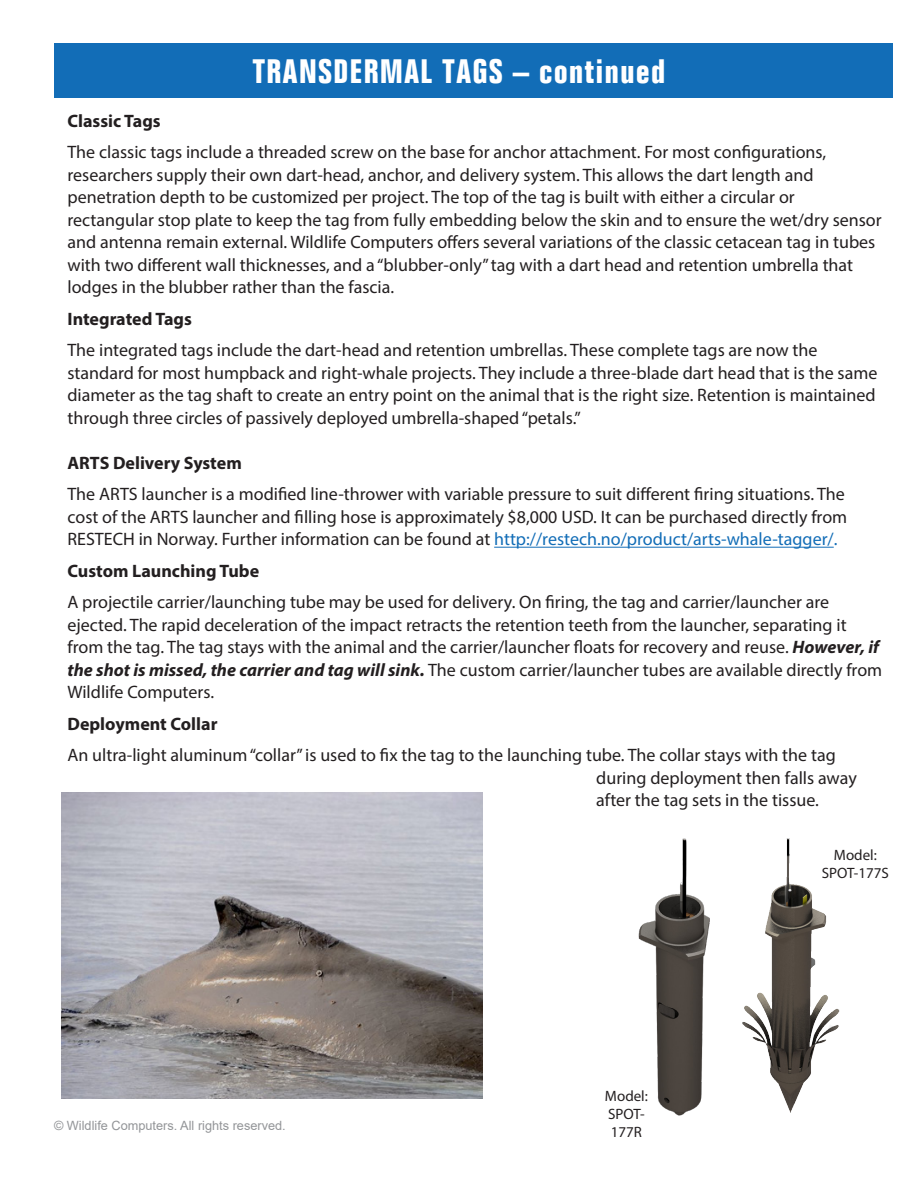
<style>
.page{position:relative;width:918px;height:1188px;background:#fff}
.page>*{position:absolute;margin:0;border:0;box-sizing:border-box;transform-origin:0 0}
.Sub_Head{font:700 condensed 33px "Folio";letter-spacing:.05em;color:#fff}
.t1{font:18px/22.5px "Myriad Pro";color:#231f20}
.t2{font:700 18px "Myriad Pro";color:#231f20}
.Image_Title__big{font:15px/18px "Myriad Pro";color:#231f20}
.t3{font:12.75px "Arial";color:#939598}
.s1{color:#126db7}
.s2{font-weight:700;font-style:italic}
</style>
<div class="page">
<div style="left:54px;top:44px;width:839px;height:54px;background:#126db7"></div>
<hr style="left:494px;top:547px;width:340px;height:1px;background:#126db7">
<img style="left:62px;top:792px;width:421px;height:307px">
<img style="left:752px;top:838px;width:88px;height:275px">
<img style="left:638px;top:838px;width:114px;height:278px">
<p class="Sub_Head" style="left:253px;top:53px;width:414px">TRANSDERMAL TAGS – continued</p>
<p class="t2" style="left:68px;top:109px;width:95px">Classic Tags</p>
<p class="t1" style="left:68px;top:141px;width:816px">The classic tags include a threaded screw on the base for anchor attachment. For most configurations, researchers supply their own dart-head, anchor, and delivery system. This allows the dart length and penetration depth to be customized per project. The top of the tag is built with either a circular or rectangular stop plate to keep the tag from fully embedding below the skin and to ensure the wet/dry sensor and antenna remain external. Wildlife Computers offers several variations of the classic cetacean tag in tubes with two different wall thicknesses, and a “blubber-only” tag with a dart head and retention umbrella that lodges in the blubber rather than the fascia.</p>
<p class="t2" style="left:68px;top:307px;width:126px">Integrated Tags</p>
<p class="t1" style="left:68px;top:339px;width:811px">The integrated tags include the dart-head and retention umbrellas. These complete tags are now the standard for most humpback and right-whale projects. They include a three-blade dart head that is the same diameter as the tag shaft to create an entry point on the animal that is the right size. Retention is maintained through three circles of passively deployed umbrella-shaped “petals.”</p>
<p class="t2" style="left:68px;top:451px;width:176px">ARTS Delivery System</p>
<p class="t1" style="left:68px;top:483px;width:781px">The ARTS launcher is a modified line-thrower with variable pressure to suit different firing situations. The cost of the ARTS launcher and filling hose is approximately $8,000 USD. It can be purchased directly from<br>RESTECH in Norway. Further information can be found at <span class="s1">http://restech.no/product/arts-whale-tagger/.</span></p>
<p class="t2" style="left:68px;top:559px;width:193px">Custom Launching Tube</p>
<p class="t1" style="left:68px;top:591px;width:816px">A projectile carrier/launching tube may be used for delivery. On firing, the tag and carrier/launcher are ejected. The rapid deceleration of the impact retracts the retention teeth from the launcher, separating it from the tag. The tag stays with the animal and the carrier/launcher floats for recovery and reuse. <span class="s2">However, if the shot is missed, the carrier and tag will sink.</span> The custom carrier/launcher tubes are available directly from Wildlife Computers.</p>
<p class="t2" style="left:68px;top:712px;width:152px">Deployment Collar</p>
<p class="t1" style="left:596px;top:744px;width:262px;text-indent:-529px">An ultra-light aluminum “collar” is used to fix the tag to the launching tube. The collar stays with the tag during deployment then falls away after the tag sets in the tissue.</p>
<p class="Image_Title__big" style="left:834px;top:846px;width:45px">Model:</p>
<p class="Image_Title__big" style="left:822px;top:864px;width:69px">SPOT-177S</p>
<p class="t3" style="left:54px;top:1117px;width:233px">© Wildlife Computers. All rights reserved.</p>
<p class="Image_Title__big" style="left:605px;top:1087px;width:45px">Model:</p>
<p class="Image_Title__big" style="left:608px;top:1105px;width:38px">SPOT-<br>177R</p>
</div>
